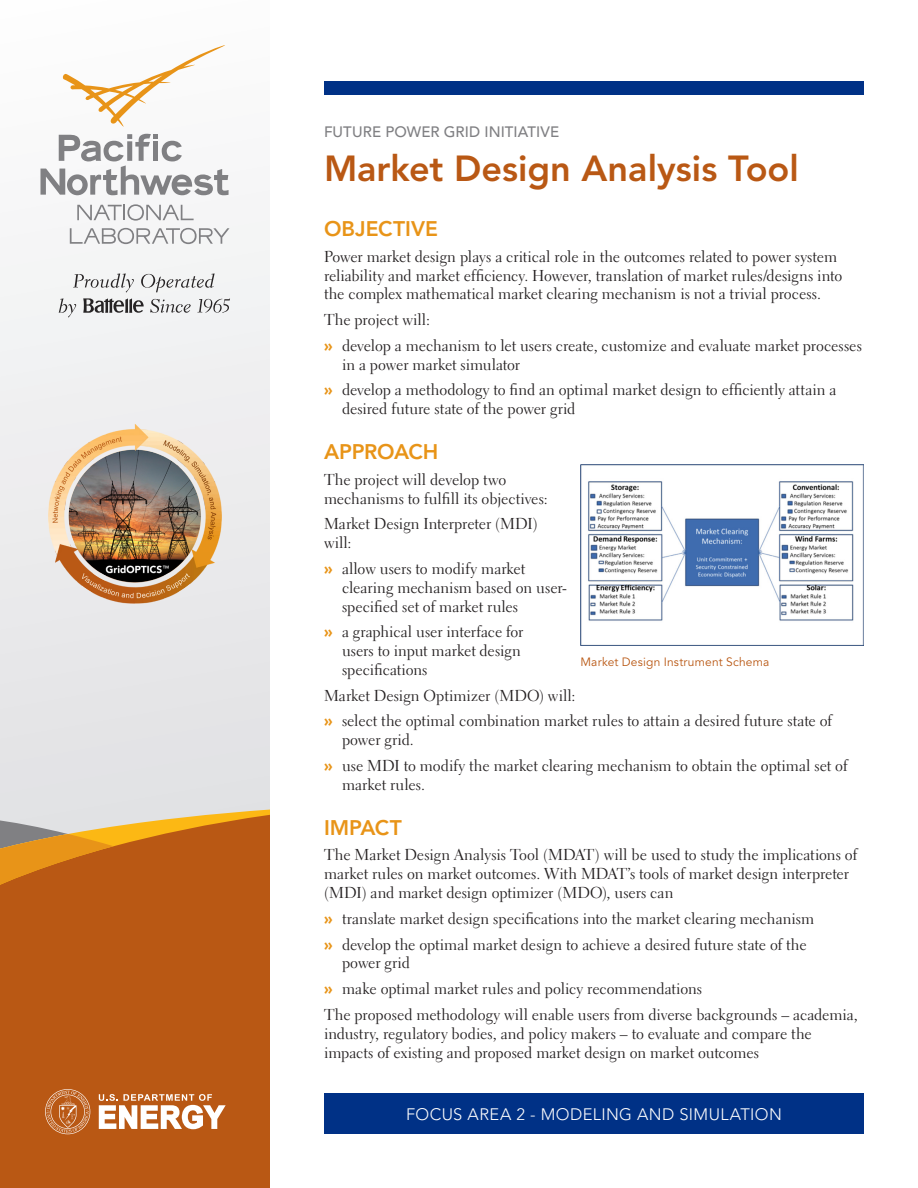
<style>
.page{position:relative;width:918px;height:1188px;background:#fff}
.page>*{position:absolute;margin:0;border:0;box-sizing:border-box;transform-origin:0 0}
.Flier_Title{font:800 36px "Avenir LT Std";color:#b95814}
.Flier_Section-Head_1{font:800 21px "Avenir LT Std";letter-spacing:-.005em;color:#e89418}
.Flier_Bullet_List{font:300 16.5px "Avenir LT Std";letter-spacing:.025em;color:#fff}
.Flier_Body_Text{font:15.75px/18.9px "Electra LT Std";letter-spacing:-.005em;color:#231f20}
.Flier_Bullet_List-2{font:15.75px/18.9px "Electra LT Std";color:#231f20}
.Flier_Sub-Title{font:500 15px "Avenir LT Std";letter-spacing:.01em;color:#808083}
.Flier_Photo_Caption{font:12px "Avenir LT Std";letter-spacing:.015em;color:#b95814}
.s1{font-family:"Avenir LT Std";font-weight:900;color:#e89418}
</style>
<div class="page">
<svg style="left:0;top:76px;width:270px;height:734px"></svg>
<div style="left:0;top:891px;width:270px;height:297px;background:#b95814"></div>
<svg style="left:0;top:810px;width:270px;height:81px"></svg>
<svg style="left:70px;top:228px;width:159px;height:16px"></svg>
<svg style="left:77px;top:204px;width:117px;height:17px"></svg>
<svg style="left:40px;top:134px;width:189px;height:61px"></svg>
<svg style="left:63px;top:45px;width:163px;height:82px"></svg>
<svg style="left:99px;top:1094px;width:127px;height:35px"></svg>
<svg style="left:45px;top:1089px;width:45px;height:45px"></svg>
<svg style="left:59px;top:273px;width:171px;height:45px"></svg>
<img style="left:47px;top:422px;width:176px;height:182px">
<div style="left:324px;top:81px;width:540px;height:13px;background:#003186"></div>
<div style="left:324px;top:1094px;width:540px;height:40px;background:#003186"></div>
<img style="left:580px;top:464px;width:284px;height:182px">
<p class="Flier_Sub-Title" style="left:324px;top:124px;width:237px">FUTURE POWER GRID INITIATIVE</p>
<p class="Flier_Title" style="left:324px;top:147px;width:476px">Market Design Analysis Tool</p>
<p class="Flier_Section-Head_1" style="left:324px;top:216px;width:115px">OBJECTIVE</p>
<p class="Flier_Body_Text" style="left:324px;top:247px;width:520px">Power market design plays a critical role in the outcomes related to power system reliability and market efficiency. However, translation of market rules/designs into the complex mathematical market clearing mechanism is not a trivial process.</p>
<p class="Flier_Body_Text" style="left:324px;top:310px;width:107px">The project will:</p>
<p class="Flier_Bullet_List-2" style="left:342px;top:336px;width:521px;text-indent:-18px"><span class="s1">»</span> develop a mechanism to let users create, customize and evaluate market processes in a power market simulator</p>
<p class="Flier_Bullet_List-2" style="left:342px;top:381px;width:496px;text-indent:-18px"><span class="s1">»</span> develop a methodology to find an optimal market design to efficiently attain a desired future state of the power grid</p>
<p class="Flier_Section-Head_1" style="left:324px;top:439px;width:116px">APPROACH</p>
<p class="Flier_Body_Text" style="left:324px;top:470px;width:225px">The project will develop two mechanisms to fulfill its objectives:</p>
<p class="Flier_Body_Text" style="left:324px;top:515px;width:215px">Market Design Interpreter (MDI) will:</p>
<p class="Flier_Bullet_List-2" style="left:342px;top:559px;width:226px;text-indent:-18px"><span class="s1">»</span> allow users to modify market clearing mechanism based on user&shy;specified set of market rules</p>
<p class="Flier_Bullet_List-2" style="left:342px;top:623px;width:183px;text-indent:-18px"><span class="s1">»</span> a graphical user interface for users to input market design specifications</p>
<p class="Flier_Body_Text" style="left:324px;top:686px;width:253px">Market Design Optimizer (MDO) will:</p>
<p class="Flier_Bullet_List-2" style="left:342px;top:712px;width:492px;text-indent:-18px"><span class="s1">»</span> select the optimal combination market rules to attain a desired future state of power grid.</p>
<p class="Flier_Bullet_List-2" style="left:342px;top:756px;width:507px;text-indent:-18px"><span class="s1">»</span> use MDI to modify the market clearing mechanism to obtain the optimal set of market rules.</p>
<p class="Flier_Section-Head_1" style="left:324px;top:815px;width:79px">IMPACT</p>
<p class="Flier_Body_Text" style="left:324px;top:846px;width:535px">The Market Design Analysis Tool (MDAT) will be used to study the implications of market rules on market outcomes. With MDAT’s tools of market design interpreter (MDI) and market design optimizer (MDO), users can</p>
<p class="Flier_Bullet_List-2" style="left:324px;top:909px;width:492px"><span class="s1">»</span> translate market design specifications into the market clearing mechanism</p>
<p class="Flier_Bullet_List-2" style="left:342px;top:935px;width:466px;text-indent:-18px"><span class="s1">»</span> develop the optimal market design to achieve a desired future state of the power grid</p>
<p class="Flier_Bullet_List-2" style="left:324px;top:979px;width:380px"><span class="s1">»</span> make optimal market rules and policy recommendations</p>
<p class="Flier_Body_Text" style="left:324px;top:1005px;width:535px">The proposed methodology will enable users from diverse backgrounds – academia, industry, regulatory bodies, and policy makers – to evaluate and compare the impacts of existing and proposed market design on market outcomes</p>
<p class="Flier_Photo_Caption" style="left:580px;top:655px;width:190px">Market Design Instrument Schema</p>
<p class="Flier_Bullet_List" style="left:406px;top:1105px;width:377px">FOCUS AREA 2 - MODELING AND SIMULATION</p>
</div>
